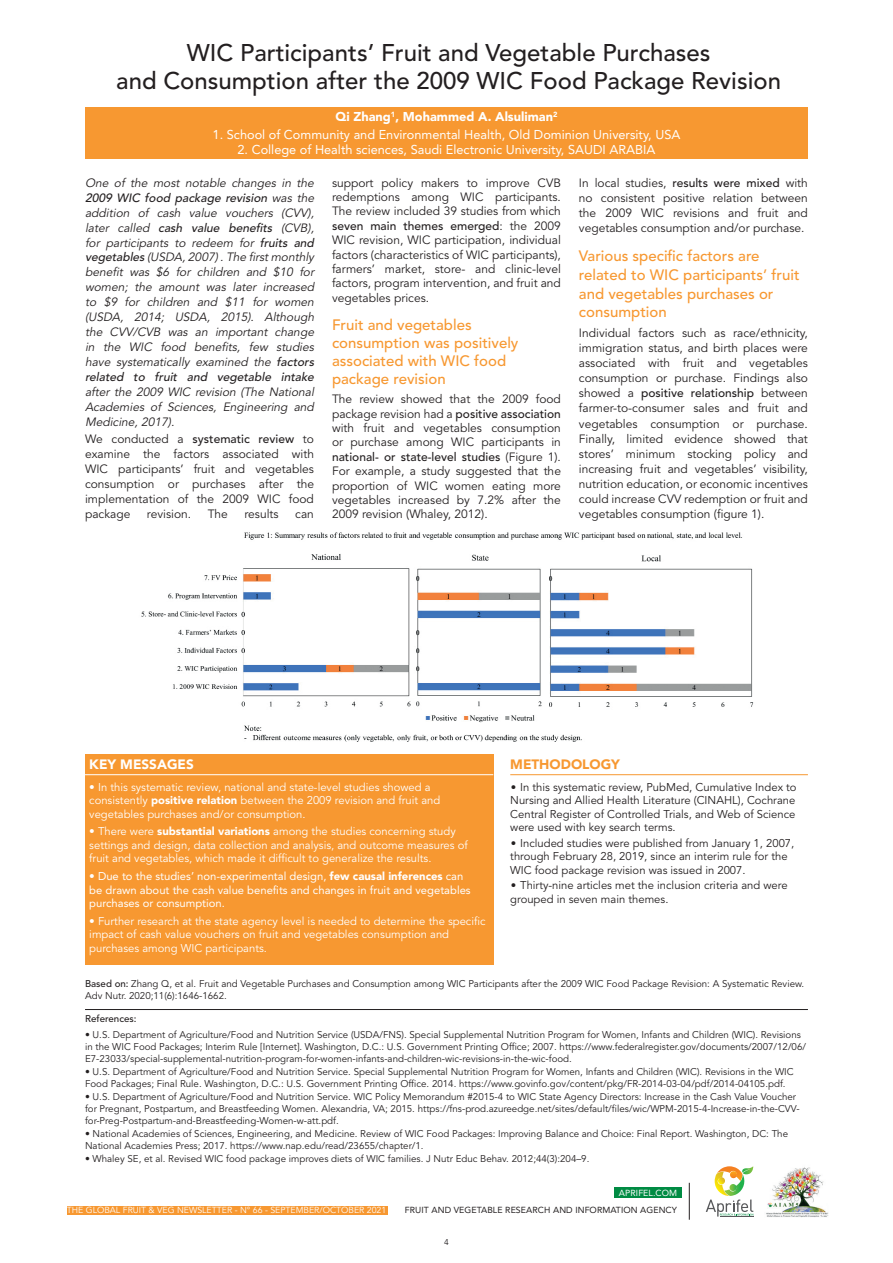
<style>
.page{position:relative;width:893px;height:1263px;background:#fff}
.page>*{position:absolute;margin:0;border:0;box-sizing:border-box;transform-origin:0 0}
.t1{font:500 24px/28.8px "Avenir LT Std";color:#231f20;text-align:center}
.t2{font:500 15px/18px "Avenir LT Std";color:#f79831}
.t3{font:900 13.5px "Avenir LT Std";color:#fff}
.t4{font:900 13.5px "Avenir LT Std";color:#f79831}
.t5{font:12.75px "Avenir LT Std";color:#fff}
.t6{font:900 12.75px "Avenir LT Std";color:#fff}
.t7{font:12px/14.4px "Avenir LT Std";color:#231f20;text-align:justify}
.t8{font:italic 12px/15px "Avenir LT Std";color:#231f20;text-align:justify}
.t9{font:11.25px/13.5px "Avenir LT Std";color:#fff}
.t10{font:11.25px/13.5px "Avenir LT Std";color:#231f20}
.t11{font:11.25px/13.5px "Avenir LT Std";color:#fff}
.t12{font:9.75px/11.7px "Avenir LT Std";color:#231f20}
.t13{font:500 9.75px "Avenir LT Std";color:#231f20}
.t14{font:8.7px "Avenir LT Std";color:#fff}
.t15{font:8.7px "Avenir LT Std";letter-spacing:.01em;color:#231f20}
.t16{font:8.7px "Avenir LT Std";letter-spacing:.01em;color:#fff}
.t17{font:8.4px "Avenir LT Std";color:#231f20}
.s1{font-weight:500}
.s2{font-weight:900}
.s3{font-style:inherit}
.s4{font-family:"Optima LT Std"}
</style>
<div class="page">
<div style="left:67px;top:1206px;width:320px;height:8px;background:#f79831"></div>
<div style="left:614px;top:1187px;width:68px;height:10px;background:#008b43"></div>
<hr style="left:689px;top:1183px;width:1px;height:37px;background:#231f20">
<hr style="left:720px;top:1216px;width:33px;height:1px;background:#57585a">
<svg style="left:706px;top:1166px;width:47px;height:50px"></svg>
<img style="left:766px;top:1167px;width:63px;height:51px">
<div style="left:85px;top:107px;width:723px;height:52px;background:#f79831"></div>
<div style="left:85px;top:754px;width:408px;height:211px;background:#f79831"></div>
<hr style="left:85px;top:774px;width:408px;height:1px;background:#fff">
<hr style="left:510px;top:774px;width:298px;height:1px;background:#f79831">
<hr style="left:85px;top:1009px;width:723px;height:1px;background:#231f20">
<img style="left:141px;top:532px;width:613px;height:210px">
<h1 class="t1" style="left:116px;top:39px;width:666px">WIC Participants’ Fruit and Vegetable Purchases<br>and Consumption after the 2009 WIC Food Package Revision</h1>
<h3 class="t6" style="left:335px;top:109px;width:224px">Qi Zhang<sup>1</sup>, Mohammed A. Alsuliman<sup>2</sup></h3>
<h3 class="t5" style="left:213px;top:127px;width:469px">1. School of Community and Environmental Health, Old Dominion University, USA</h3>
<h3 class="t5" style="left:238px;top:142px;width:419px">2. College of Health sciences, Saudi Electronic University, SAUDI ARABIA</h3>
<p class="t8" style="left:85px;top:175px;width:233px">One of the most notable changes in the <span class="s1">2009 WIC food package revision</span> was the addition of cash value vouchers (CVV), later called <span class="s1">cash value benefits</span> (CVB), for participants to redeem for <span class="s1">fruits and vegetables</span> (USDA,2007).The firstmonthly benefit was $6 for children and $10 for women; the amount was later increased to $9 for children and $11 for women (USDA, 2014; USDA, 2015). Although the CVV/CVB was an important change in the WIC food benefits, few studies have systematically examined the <span class="s1">factors related to fruit and vegetable intake</span></p>
<p class="t8" style="left:85px;top:385px;width:233px">after the 2009 WIC revision (The National Academies of Sciences, Engineering and Medicine, 2017).</p>
<p class="t7" style="left:85px;top:432px;width:230px;line-height:15px">We conducted a <span class="s1">systematic review</span> to examine the factors associated with WIC participants’ fruit and vegetables consumption or purchases after the implementation of the 2009 WIC food package</p>
<p class="t7" style="left:332px;top:176px;width:230px">support policy makers to improve CVB redemptions among WIC participants.<br>The review included 39 studies from which <span class="s1">seven main themes emerged</span>: the 2009<br>WIC revision, WIC participation, individual factors (characteristics of WIC participants), farmers’ market, store- and clinic-level factors, program intervention, and fruit and vegetables prices.</p>
<h2 class="t2" style="left:332px;top:317px;width:188px">Fruit and vegetables consumption was positively associated with WIC food package revision</h2>
<p class="t7" style="left:332px;top:392px;width:230px">The review showed that the 2009 food package revision had a <span class="s1">positive association </span>with fruit and vegetables consumption or purchase among WIC participants in <span class="s1">national- or state-level studies</span> (Figure 1).<br>For example, a study suggested that the proportion of WIC women eating more vegetables increased by 7.2% after the 2009 revision (Whaley, 2012).</p>
<p class="t7" style="left:579px;top:175px;width:230px;line-height:15.1px">In local studies, <span class="s1">results were mixed</span> with no consistent positive relation between the 2009 WIC revisions and fruit and vegetables consumption and/or purchase.</p>
<h2 class="t2" style="left:579px;top:247px;width:222px;line-height:18.8px">Various specific factors are related to WIC participants’ fruit and vegetables purchases or consumption</h2>
<p class="t7" style="left:579px;top:325px;width:230px;line-height:15.1px">Individual factors such as race/ethnicity, immigration status, and birth places were associated with fruit and vegetables consumption or purchase. Findings also showed a <span class="s1">positive relationship</span> between farmer-to-consumer sales and fruit and vegetables consumption or purchase.<br>Finally, limited evidence showed that stores’ minimum stocking policy and increasing fruit and vegetables’ visibility, nutrition education, or economic incentives could increase CVV redemption or fruit and vegetables consumption (figure 1).</p>
<p class="t7" style="left:147px;top:507px;width:46px">revision.</p>
<p class="t7" style="left:208px;top:507px;width:22px">The</p>
<p class="t7" style="left:245px;top:507px;width:36px">results</p>
<p class="t7" style="left:295px;top:507px;width:20px">can</p>
<h3 class="t3" style="left:89px;top:756px;width:106px">KEY MESSAGES</h3>
<p class="t9" style="left:89px;top:780px;width:353px">• In this systematic review, national and state-level studies showed a consistently <span class="s2">positive relation</span> between the 2009 revision and fruit and vegetables purchases and/or consumption.</p>
<p class="t9" style="left:89px;top:825px;width:380px">• There were <span class="s2">substantial variations</span> among the studies concerning study settings and design, data collection and analysis, and outcome measures of fruit and vegetables, which made it difficult to generalize the results.</p>
<p class="t11" style="left:89px;top:869px;width:383px">• Due to the studies’ non-experimental design, <span class="s2">few causal inferences</span> can be drawn about the cash value benefits and changes in fruit and vegetables purchases or consumption.</p>
<p class="t9" style="left:89px;top:914px;width:398px"><span class="s3">•</span> Further research at the state agency level is needed to determine the specific impact of cash value vouchers on fruit and vegetables consumption and purchases among WIC participants.</p>
<h3 class="t4" style="left:510px;top:756px;width:111px">METHODOLOGY</h3>
<p class="t10" style="left:510px;top:780px;width:288px;text-align:justify"><span class="s4">•</span> In this systematic review, PubMed, Cumulative Index to Nursing and Allied Health Literature (CINAHL), Cochrane Central Register of Controlled Trials, and Web of Science were used with key search terms.</p>
<p class="t10" style="left:510px;top:836px;width:286px"><span class="s4">•</span> Included studies were published from January 1, 2007, through February 28, 2019, since an interim rule for the<br>WIC food package revision was issued in 2007.</p>
<p class="t10" style="left:510px;top:879px;width:279px"><span class="s4">•</span> Thirty-nine articles met the inclusion criteria and were grouped in seven main themes.</p>
<p class="t12" style="left:85px;top:978px;width:721px"><span class="s1">Based on:</span> Zhang Q, et al. Fruit and Vegetable Purchases and Consumption among WIC Participants after the 2009 WIC Food Package Revision: A Systematic Review.<br>Adv Nutr. 2020;11(6):1646-1662.</p>
<p class="t13" style="left:85px;top:1013px;width:53px">References:</p>
<p class="t12" style="left:85px;top:1029px;width:722px">• U.S. Department of Agriculture/Food and Nutrition Service (USDA/FNS). Special Supplemental Nutrition Program for Women, Infants and Children (WIC). Revisions in the WIC Food Packages; Interim Rule [Internet]. Washington, D.C.: U.S. Government Printing Office; 2007. https://www.federalregister.gov/documents/2007/12/06/<br>E7-23033/special-supplemental-nutrition-program-for-women-infants-and-children-wic-revisions-in-the-wic-food.</p>
<p class="t12" style="left:85px;top:1066px;width:710px">• U.S. Department of Agriculture/Food and Nutrition Service. Special Supplemental Nutrition Program for Women, Infants and Children (WIC). Revisions in the WIC<br>Food Packages; Final Rule. Washington, D.C.: U.S. Government Printing Office. 2014. https://www.govinfo.gov/content/pkg/FR-2014-03-04/pdf/2014-04105.pdf.</p>
<p class="t12" style="left:85px;top:1091px;width:716px">• U.S. Department of Agriculture/Food and Nutrition Service. WIC Policy Memorandum #2015-4 to WIC State Agency Directors: Increase in the Cash Value Voucher for Pregnant, Postpartum, and Breastfeeding Women. Alexandria, VA; 2015. https://fns-prod.azureedge.net/sites/default/files/wic/WPM-2015-4-Increase-in-the-CVV&shy;for-Preg-Postpartum-and-Breastfeeding-Women-w-att.pdf.</p>
<p class="t12" style="left:85px;top:1128px;width:705px">• National Academies of Sciences, Engineering, and Medicine. Review of WIC Food Packages: Improving Balance and Choice: Final Report. Washington, DC: The<br>National Academies Press; 2017. https://www.nap.edu/read/23655/chapter/1.</p>
<p class="t12" style="left:85px;top:1153px;width:506px">• Whaley SE, et al. Revised WIC food package improves diets of WIC families. J Nutr Educ Behav. 2012;44(3):204–9.</p>
<p class="t14" style="left:67px;top:1205px;width:321px">THE GLOBAL FRUIT &amp; VEG NEWSLETTER - N° 66 - SEPTEMBER/OCTOBER 2021</p>
<p class="t16" style="left:619px;top:1187px;width:60px">APRIFEL.COM</p>
<p class="t15" style="left:405px;top:1205px;width:274px">FRUIT AND VEGETABLE RESEARCH AND INFORMATION AGENCY</p>
<p class="t17" style="left:444px;top:1237px;width:6px">4</p>
</div>
